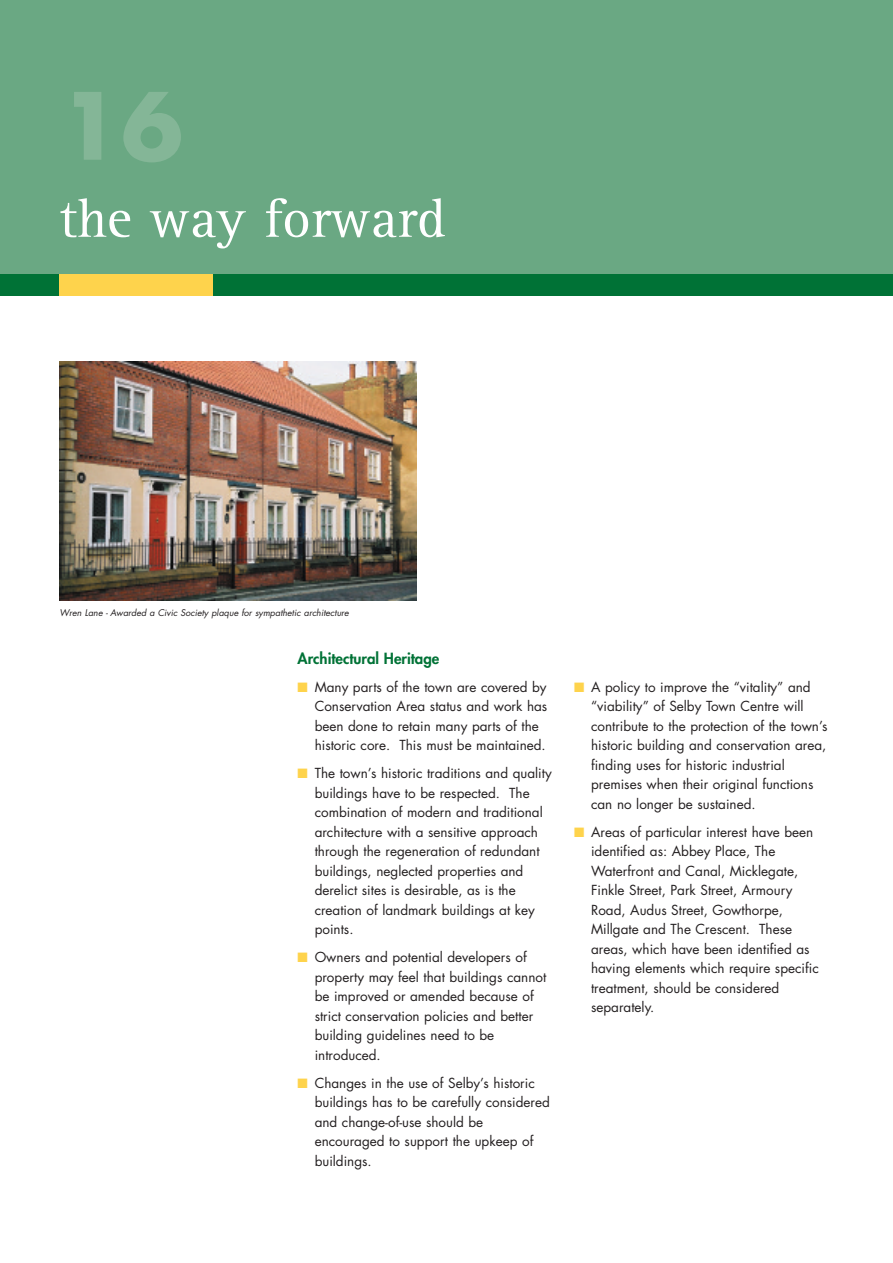
<style>
.page{position:relative;width:893px;height:1263px;background:#fff}
.page>*{position:absolute;margin:0;border:0;box-sizing:border-box;transform-origin:0 0}
.t1{font:700 90px "Futura";color:#84b697}
.t2{font:55.5px "Rotis Serif";color:#fff}
.t3{font:800 15px "Futura";color:#007236}
.t4{font:13.5px/19.5px "Futura";color:#231f20}
.t5{font:italic 9px "Futura";color:#231f20}
.s1{color:#fed34c}
</style>
<div class="page">
<div style="left:0;top:0;width:893px;height:275px;background:#6aa883"></div>
<div style="left:0;top:275px;width:893px;height:21px;background:#007236"></div>
<div style="left:60px;top:275px;width:153px;height:21px;background:#fed34c"></div>
<img style="left:60px;top:361px;width:357px;height:239px">
<h1 class="t1" style="left:60px;top:85px;width:125px">16</h1>
<h2 class="t2" style="left:60px;top:200px;width:388px">the way forward</h2>
<p class="t5" style="left:60px;top:609px;width:291px">Wren Lane - Awarded a Civic Society plaque for sympathetic architecture</p>
<p class="t3" style="left:298px;top:651px;width:143px">Architectural Heritage</p>
<p class="t4" style="left:315px;top:678px;width:234px;text-indent:-17px"><span class="s1">■</span> Many parts of the town are covered by Conservation Area status and work has been done to retain many parts of the historic core. This must be maintained.</p>
<p class="t4" style="left:315px;top:765px;width:239px;text-indent:-17px"><span class="s1">■</span> The town’s historic traditions and quality buildings have to be respected. The combination of modern and traditional architecture with a sensitive approach through the regeneration of redundant buildings, neglected properties and derelict sites is desirable, as is the creation of landmark buildings at key points.</p>
<p class="t4" style="left:315px;top:949px;width:233px;text-indent:-17px"><span class="s1">■</span> Owners and potential developers of property may feel that buildings cannot be improved or amended because of strict conservation policies and better building guidelines need to be introduced.</p>
<p class="t4" style="left:315px;top:1074px;width:237px;text-indent:-17px"><span class="s1">■</span> Changes in the use of Selby’s historic buildings has to be carefully considered and change-of-use should be encouraged to support the upkeep of buildings.</p>
<p class="t4" style="left:591px;top:678px;width:238px;text-indent:-17px"><span class="s1">■</span> A policy to improve the “vitality” and “viability” of Selby Town Centre will contribute to the protection of the town’s historic building and conservation area, finding uses for historic industrial premises when their original functions can no longer be sustained.</p>
<p class="t4" style="left:591px;top:823px;width:229px;text-indent:-17px"><span class="s1">■</span> Areas of particular interest have been identified as: Abbey Place, The Waterfront and Canal, Micklegate, Finkle Street, Park Street, Armoury Road, Audus Street, Gowthorpe, Millgate and The Crescent. These areas, which have been identified as having elements which require specific treatment, should be considered separately.</p>
</div>
